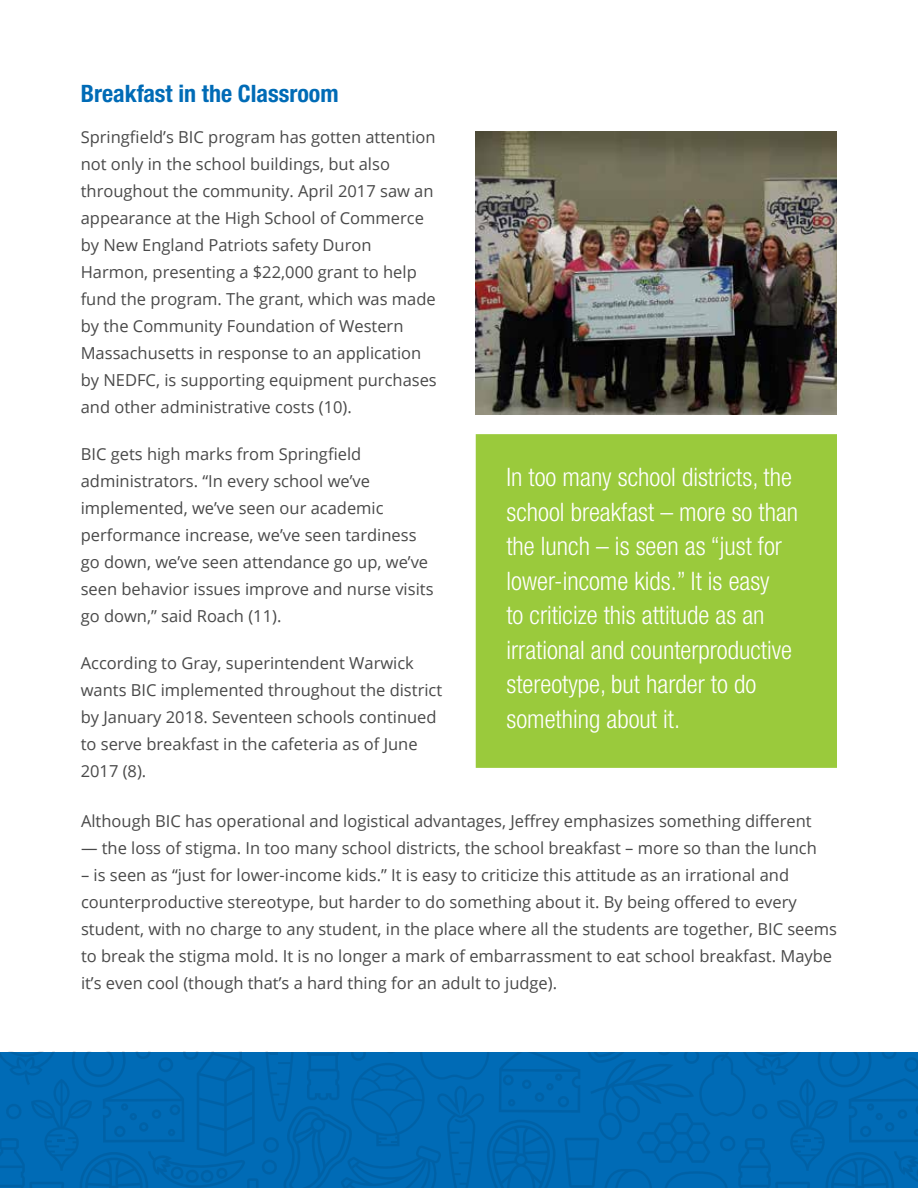
<style>
.page{position:relative;width:918px;height:1188px;background:#fff}
.page>*{position:absolute;margin:0;border:0;box-sizing:border-box;transform-origin:0 0}
.t1{font:300 condensed 25.5px/34.5px "Helvetica Neue LT Std";color:#fff}
.t2{font:700 condensed 24px "Helvetica Neue LT Std";color:#006bb6}
.t3{font:16.5px/27px "Open Sans";color:#494949}
</style>
<div class="page">
<div style="left:476px;top:434px;width:361px;height:334px;background:#9aca3c"></div>
<img style="left:476px;top:132px;width:361px;height:283px">
<div style="left:0;top:1052px;width:918px;height:136px;background:linear-gradient(to right,#0069b3,#0069b3)"></div>
<h2 class="t2" style="left:81px;top:79px;width:259px">Breakfast in the Classroom</h2>
<p class="t3" style="left:81px;top:123px;width:358px">Springfield’s BIC program has gotten attention not only in the school buildings, but also throughout the community. April 2017 saw an appearance at the High School of Commerce by New England Patriots safety Duron Harmon, presenting a $22,000 grant to help fund the program. The grant, which was made by the Community Foundation of Western Massachusetts in response to an application by NEDFC, is supporting equipment purchases and other administrative costs (10).</p>
<p class="t3" style="left:81px;top:440px;width:354px">BIC gets high marks from Springfield administrators. “In every school we’ve implemented, we’ve seen our academic performance increase, we’ve seen tardiness go down, we’ve seen attendance go up, we’ve seen behavior issues improve and nurse visits go down,” said Roach (11).</p>
<p class="t3" style="left:81px;top:649px;width:363px">According to Gray, superintendent Warwick wants BIC implemented throughout the district by January 2018. Seventeen schools continued to serve breakfast in the cafeteria as of June 2017 (8).</p>
<p class="t1" style="left:507px;top:460px;width:293px">In too many school districts, the school breakfast – more so than the lunch – is seen as “just for lower-income kids.” It is easy<br>to criticize this attitude as an irrational and counterproductive stereotype, but harder to do something about it.</p>
<p class="t3" style="left:81px;top:807px;width:732px">Although BIC has operational and logistical advantages, Jeffrey emphasizes something different</p>
<p class="t3" style="left:81px;top:834px;width:737px">— the loss of stigma. In too many school districts, the school breakfast – more so than the lunch</p>
<p class="t3" style="left:81px;top:861px;width:757px">– is seen as “just for lower-income kids.” It is easy to criticize this attitude as an irrational and counterproductive stereotype, but harder to do something about it. By being offered to every student, with no charge to any student, in the place where all the students are together, BIC seems to break the stigma mold. It is no longer a mark of embarrassment to eat school breakfast. Maybe it’s even cool (though that’s a hard thing for an adult to judge).</p>
</div>
